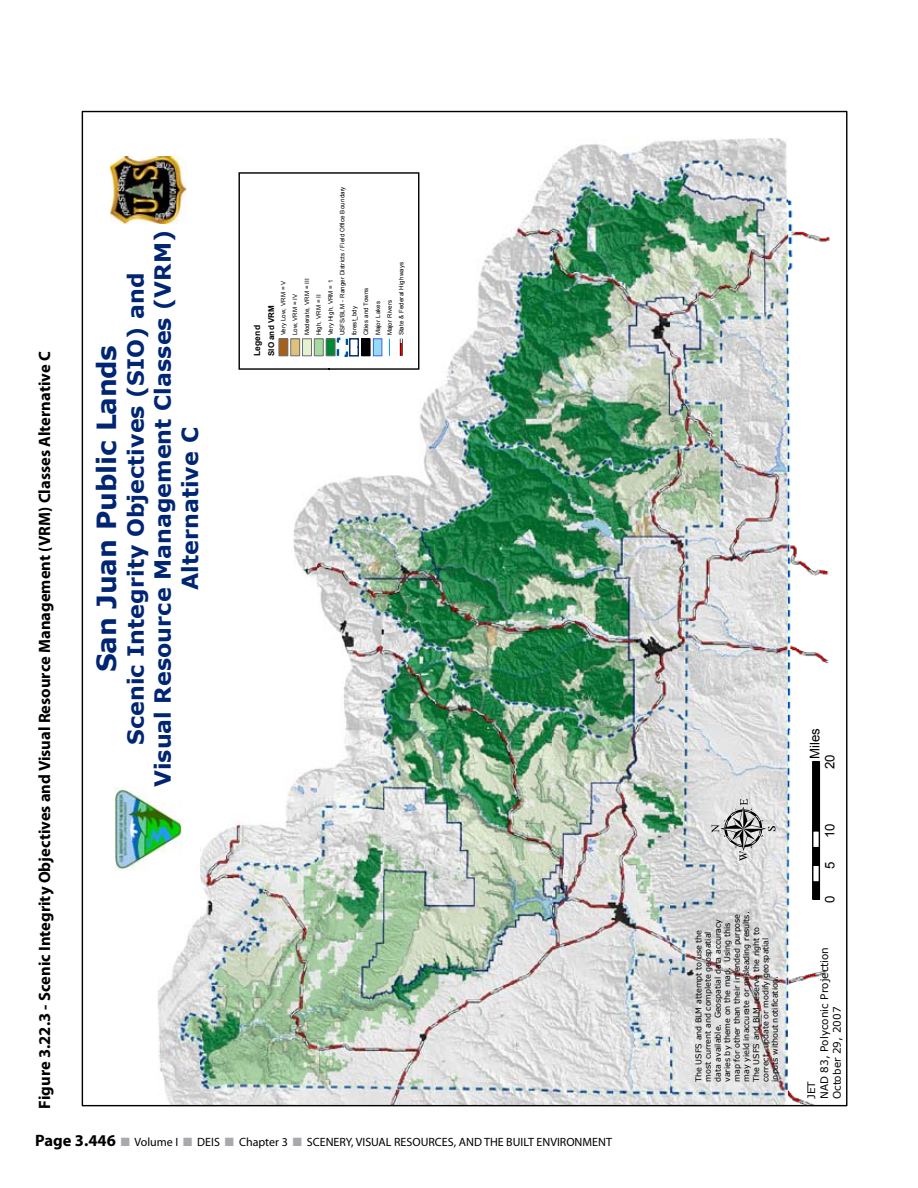
<style>
.page{position:relative;width:918px;height:1188px;background:#fff}
.page>*{position:absolute;margin:0;border:0;box-sizing:border-box;transform-origin:0 0}
.t1{font:700 26.4px "Verdana";letter-spacing:-.005em;color:#002673}
.t2{font:700 22.2px/27.2px "Verdana";color:#002673;text-align:center}
.t3{font:700 16.5px "Myriad Pro";color:#000}
.t4{font:13.2px "Arial";letter-spacing:-.015em;color:#000}
.t5{font:12px "Myriad Pro";color:#000}
.t6{font:10.35px/12.8px "Verdana";color:#000}
.t7{font:700 8.55px "Arial";color:#000}
.t8{font:8.1px/9.6px "Verdana";letter-spacing:-.015em;color:#000}
.t9{font:700 8.1px "Arial";color:#000}
.t10{font:6.15px/11.9px "Arial";letter-spacing:.025em;color:#000}
.s1{font-weight:700;font-size:16.5px}
.s2{color:#a7a9ac}
</style>
<div class="page">
<img style="left:110px;top:138px;width:720px;height:966px">
<img style="left:111px;top:157px;width:75px;height:66px">
<img style="left:114px;top:787px;width:69px;height:84px">
<svg style="left:712px;top:799px;width:63px;height:62px;background:#bfbfbf"></svg>
<div style="left:813px;top:882px;width:6px;height:17px;background:#000"></div>
<div style="left:812px;top:881px;width:8px;height:19px;border:1px solid #000"></div>
<div style="left:812px;top:864px;width:8px;height:19px;border:1px solid #000"></div>
<div style="left:813px;top:848px;width:6px;height:17px;background:#000"></div>
<div style="left:812px;top:847px;width:8px;height:19px;border:1px solid #000"></div>
<div style="left:812px;top:830px;width:8px;height:18px;border:1px solid #000"></div>
<div style="left:813px;top:762px;width:6px;height:69px;background:#000"></div>
<div style="left:812px;top:761px;width:8px;height:70px;border:1px solid #000"></div>
<svg style="left:238px;top:172px;width:182px;height:198px"></svg>
<h3 class="t3" style="left:34px;top:1109px;width:759px;rotate:-90deg">Figure 3.22.3 - Scenic Integrity Objectives and Visual Resource Management (VRM) Classes Alternative C</h3>
<h1 class="t1" style="left:90px;top:672px;width:329px;rotate:-90deg">San Juan Public Lands</h1>
<h2 class="t2" style="left:122px;top:787px;width:559px;rotate:-90deg">Scenic Integrity Objectives (SIO) and<br>Visual Resource Management Classes (VRM)<br>Alternative C</h2>
<p class="t10" style="left:277px;top:335px;width:151px;rotate:-90deg">Very Low, VRM = V<br>Low, VRM = IV<br>Moderate, VRM = III<br>High, VRM = II<br>Very High, VRM = 1<br>USFS/BLM - Ranger Districts / Field Office Boundary forest_bdy<br>Cities and Towns<br>Major Lakes<br>Major Rivers<br>State &amp; Federal Highways</p>
<p class="t9" style="left:266px;top:356px;width:52px;rotate:-90deg">SIO and VRM</p>
<p class="t7" style="left:251px;top:356px;width:32px;rotate:-90deg">Legend</p>
<h3 class="t5" style="left:35px;top:1135px;width:578px"><span class="s1">Page 3.446</span> <span class="s2">■</span> Volume I <span class="s2">■</span> DEIS <span class="s2">■</span> Chapter 3 <span class="s2">■</span> SCENERY, VISUAL RESOURCES, AND THE BUILT ENVIRONMENT</h3>
<p class="t8" style="left:693px;top:1082px;width:172px;rotate:-90deg">The USFS and BLM attempt to use the most current and complete geospatial<br>data available. Geospatial data accuracy varies by theme on the map. Using this map for other than their intended purpose may yield inaccurate or misleading results.<br>The USFS and BLM reserve the right to correct, update or modify geospatial<br>inputs without notification.</p>
<h3 class="t4" style="left:806px;top:759px;width:32px;rotate:-90deg">Miles</h3>
<h3 class="t4" style="left:821px;top:769px;width:16px;rotate:-90deg">20</h3>
<h3 class="t4" style="left:821px;top:838px;width:16px;rotate:-90deg">10</h3>
<h3 class="t4" style="left:821px;top:869px;width:9px;rotate:-90deg">5</h3>
<h3 class="t4" style="left:821px;top:903px;width:9px;rotate:-90deg">0</h3>
<p class="t6" style="left:805px;top:1099px;width:154px;rotate:-90deg">JET<br>NAD 83, Polyconic Projection<br>October 29, 2007</p>
</div>
